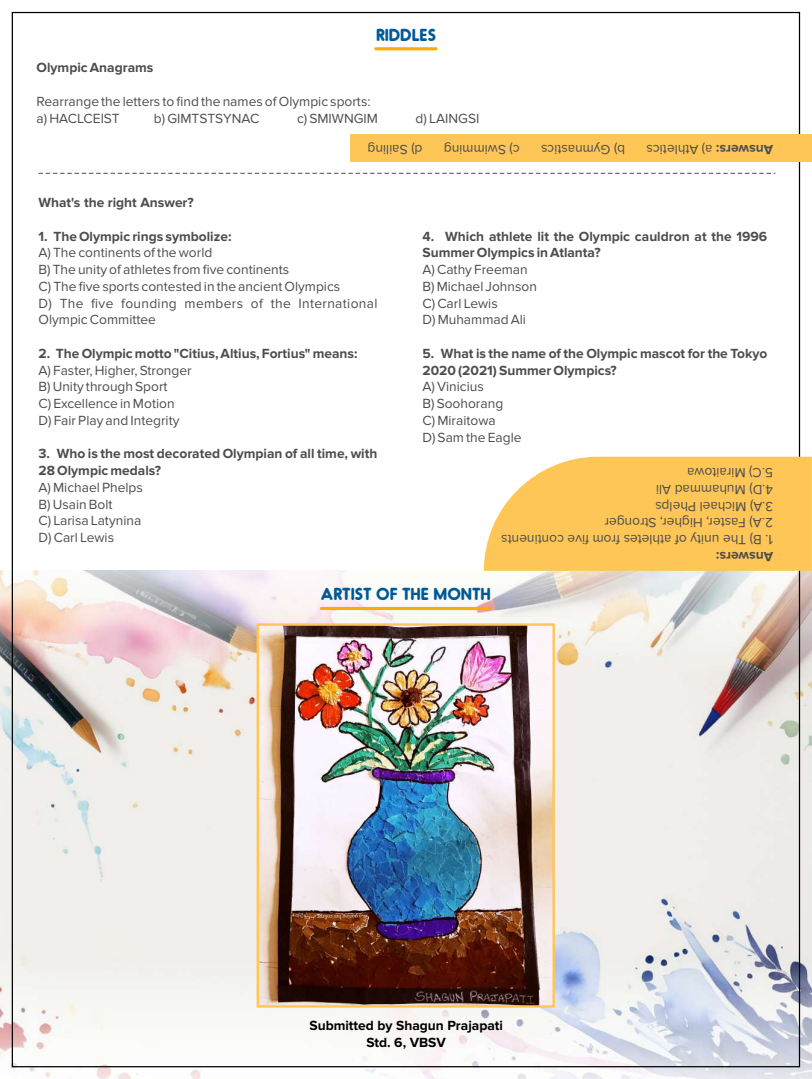
<style>
.page{position:relative;width:812px;height:1079px;background:#fff}
.page>*{position:absolute;margin:0;border:0;box-sizing:border-box;transform-origin:0 0}
.t1{font:700 16.5px "Oduda";color:#005997}
.t2{font:13.75px/16.8px "Proxima Nova";color:#4d4d4d}
.t3{font:700 13.75px/16.8px "Proxima Nova";color:#4d4d4d}
.t4{font:700 13.75px/16.8px "Proxima Nova";color:#000;text-align:center}
.s1{font-weight:700}
</style>
<div class="page">
<img style="left:0;top:571px;width:811px;height:508px">
<hr style="left:321px;top:607px;width:169px;height:3px;background:#f8ad00">
<img style="left:259px;top:626px;width:292px;height:378px">
<div style="left:256px;top:623px;width:298px;height:384px;border:2px solid #fec656"></div>
<svg style="left:483px;top:457px;width:328px;height:114px;fill:#fec656"></svg>
<div style="left:350px;top:134px;width:461px;height:28px;background:#fec656"></div>
<hr style="left:375px;top:47px;width:61px;height:3px;background:#f8ad00">
<svg style="left:38px;top:173px;width:737px;height:1px"></svg>
<p class="t1" style="left:376px;top:27px;width:61px">RIDDLES</p>
<p class="t3" style="left:37px;top:60px;width:118px">Olympic Anagrams</p>
<p class="t2" style="left:37px;top:94px;width:335px">Rearrange the letters to find the names of Olympic sports: a) HACLCEIST</p>
<p class="t2" style="left:154px;top:110px;width:107px">b) GIMTSTSYNAC</p>
<p class="t2" style="left:297px;top:110px;width:82px">c) SMIWNGIM</p>
<p class="t2" style="left:415px;top:110px;width:65px">d) LAINGSI</p>
<p class="t2" style="left:422px;top:158px;width:56px;rotate:-180deg">d) Sailing</p>
<p class="t2" style="left:519px;top:158px;width:77px;rotate:-180deg">c) Swimming</p>
<p class="t2" style="left:625px;top:158px;width:86px;rotate:-180deg">b) Gymnastics</p>
<p class="t2" style="left:772px;top:158px;width:128px;rotate:-180deg"><span class="s1">Answers:</span> a) Athletics</p>
<p class="t3" style="left:38px;top:195px;width:157px">What's the right Answer?</p>
<p class="t3" style="left:38px;top:228px;width:194px">1. The Olympic rings symbolize:</p>
<p class="t2" style="left:38px;top:245px;width:340px">A) The continents of the world<br>B) The unity of athletes from five continents<br>C) The five sports contested in the ancient Olympics<br>D) The five founding members of the International Olympic Committee</p>
<p class="t3" style="left:38px;top:345px;width:320px">2. The Olympic motto "Citius, Altius, Fortius" means:</p>
<p class="t2" style="left:38px;top:362px;width:155px">A) Faster, Higher, Stronger<br>B) Unity through Sport<br>C) Excellence in Motion<br>D) Fair Play and Integrity</p>
<p class="t3" style="left:38px;top:446px;width:340px">3. Who is the most decorated Olympian of all time, with<br>28 Olympic medals?</p>
<p class="t2" style="left:38px;top:479px;width:106px">A) Michael Phelps<br>B) Usain Bolt<br>C) Larisa Latynina<br>D) Carl Lewis</p>
<p class="t3" style="left:422px;top:228px;width:346px">4. Which athlete lit the Olympic cauldron at the 1996<br>Summer Olympics in Atlanta?</p>
<p class="t2" style="left:422px;top:262px;width:116px">A) Cathy Freeman<br>B) Michael Johnson<br>C) Carl Lewis<br>D) Muhammad Ali</p>
<p class="t3" style="left:422px;top:345px;width:346px">5. What is the name of the Olympic mascot for the Tokyo<br>2020 (2021) Summer Olympics?</p>
<p class="t2" style="left:422px;top:379px;width:101px">A) Vinicius<br>B) Soohorang<br>C) Miraitowa<br>D) Sam the Eagle</p>
<p class="t2" style="left:772px;top:547px;width:273px;rotate:-180deg">1. B) The unity of athletes from five continents<br>2.A) Faster, Higher, Stronger<br>3.A) Michael Phelps<br>4.D) Muhammad Ali<br>5.C) Miraitowa</p>
<p class="t3" style="left:772px;top:564px;width:59px;rotate:-180deg">Answers:</p>
<p class="t1" style="left:321px;top:587px;width:171px">ARTIST OF THE MONTH</p>
<p class="t4" style="left:309px;top:1017px;width:195px">Submitted by Shagun Prajapati<br>Std. 6, VBSV</p>
</div>
